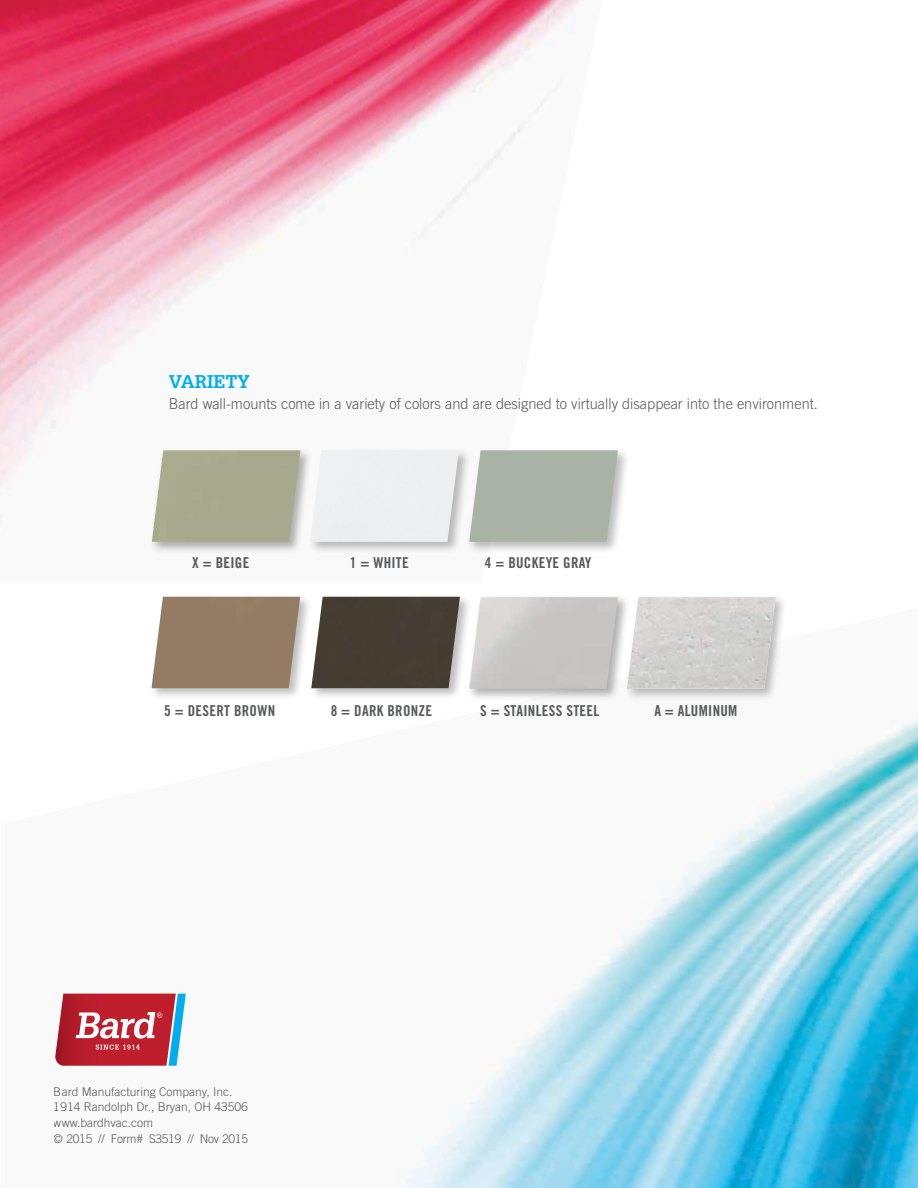
<style>
.page{position:relative;width:918px;height:1188px;background:#fff}
.page>*{position:absolute;margin:0;border:0;box-sizing:border-box;transform-origin:0 0}
.t1{font:700 18px "Glypha";color:#00aeef}
.t2{font:300 15px "Trade Gothic";color:#58595b}
.t3{font:15px "Trade Gothic Bold Cond Twenty";letter-spacing:.02em;color:#58595b}
.t4{font:300 12px/15.8px "Trade Gothic";color:#231f20}
</style>
<div class="page">
<img style="left:63px;top:716px;width:855px;height:472px">
<svg style="left:55px;top:994px;width:131px;height:72px"></svg>
<img style="left:0;top:0;width:597px;height:523px">
<div style="left:149px;top:447px;width:163px;height:107px;background:#231f20;opacity:.35"></div>
<img style="left:152px;top:450px;width:149px;height:92px">
<div style="left:308px;top:447px;width:163px;height:107px;background:#231f20;opacity:.3"></div>
<img style="left:310px;top:450px;width:149px;height:92px">
<div style="left:149px;top:594px;width:163px;height:107px;background:#231f20;opacity:.3"></div>
<img style="left:152px;top:597px;width:148px;height:91px">
<div style="left:309px;top:594px;width:163px;height:107px;background:#231f20;opacity:.3"></div>
<img style="left:311px;top:597px;width:149px;height:91px">
<div style="left:467px;top:594px;width:163px;height:107px;background:#231f20;opacity:.35"></div>
<img style="left:469px;top:597px;width:149px;height:92px">
<div style="left:624px;top:594px;width:164px;height:107px;background:#231f20;opacity:.3"></div>
<img style="left:627px;top:597px;width:149px;height:92px">
<div style="left:467px;top:447px;width:163px;height:107px;background:#231f20;opacity:.3"></div>
<img style="left:469px;top:450px;width:149px;height:92px">
<h1 class="t1" style="left:169px;top:370px;width:83px">VARIETY</h1>
<p class="t2" style="left:169px;top:395px;width:651px">Bard wall-mounts come in a variety of colors and are designed to virtually disappear into the environment.</p>
<p class="t3" style="left:192px;top:553px;width:59px">X = BEIGE</p>
<p class="t3" style="left:164px;top:702px;width:112px">5 = DESERT BROWN</p>
<p class="t3" style="left:350px;top:553px;width:60px">1 = WHITE</p>
<p class="t3" style="left:485px;top:553px;width:108px">4 = BUCKEYE GRAY</p>
<p class="t3" style="left:331px;top:702px;width:103px">8 = DARK BRONZE</p>
<p class="t3" style="left:654px;top:702px;width:85px">A = ALUMINUM</p>
<p class="t3" style="left:480px;top:702px;width:121px">S = STAINLESS STEEL</p>
<p class="t4" style="left:54px;top:1083px;width:196px">Bard Manufacturing Company, Inc.<br>1914 Randolph Dr., Bryan, OH 43506 www.bardhvac.com<br>© 2015 // Form# S3519 // Nov 2015</p>
</div>
